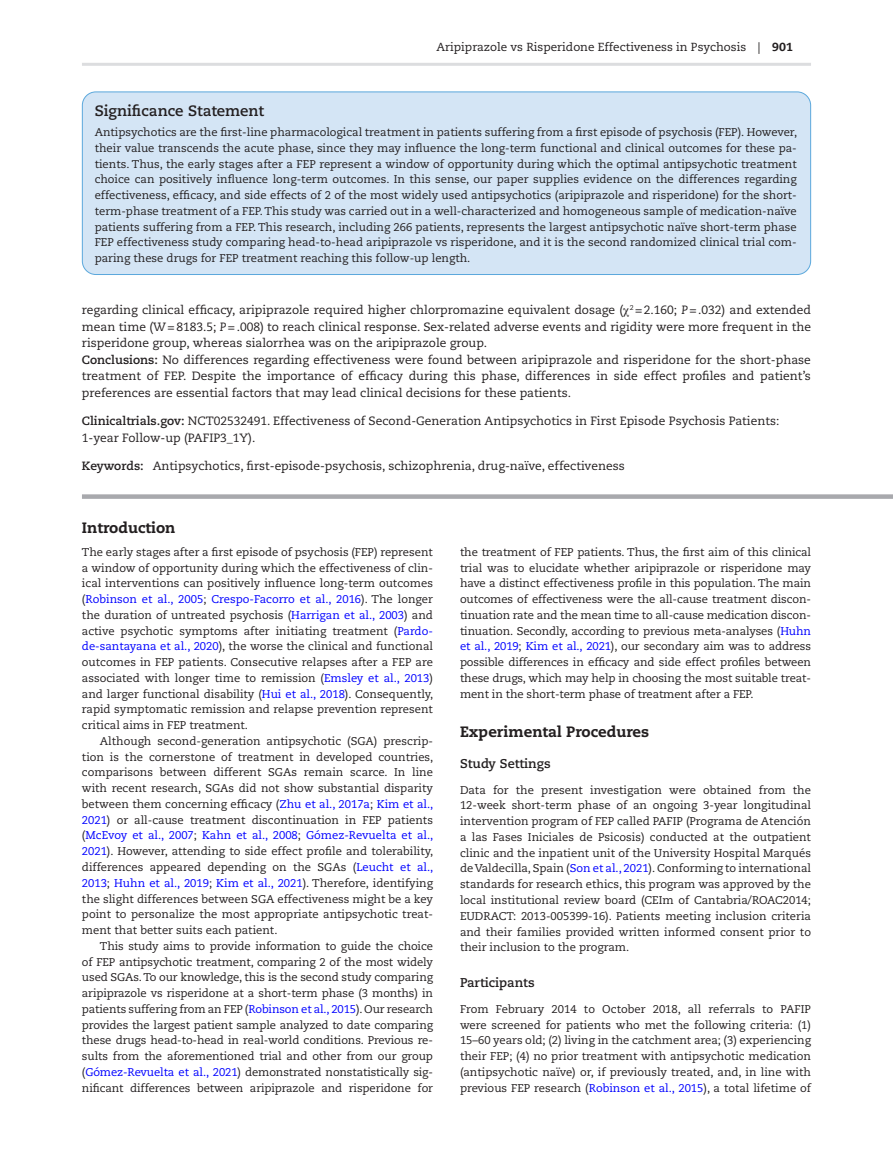
<style>
.page{position:relative;width:893px;height:1174px;background:#fff}
.page>*{position:absolute;margin:0;border:0;box-sizing:border-box;transform-origin:0 0}
.t1{font:800 15px "Caecilia LT Std";color:#231f20}
.t2{font:700 15px "Caecilia LT Std";color:#231f20}
.t3{font:700 12.75px "Caecilia LT Std";color:#231f20}
.t4{font:12px/16.5px "Caecilia LT Std";color:#231f20}
.t5{font:11.7px "Caecilia LT Std";color:#231f20}
.t6{font:11.25px/15.8px "Caecilia LT Std";color:#231f20;text-align:justify}
.s1{font-weight:800}
.s2{font-family:"Gandhari Unicode"}
.s3{font-style:italic}
.s4{font-weight:700}
.s5{color:#00f}
</style>
<div class="page">
<hr style="left:82px;top:63px;width:729px;height:3px;background:#dcdddf">
<div style="left:82px;top:494px;width:811px;height:5px;background:#a8a9ad"></div>
<div style="left:82px;top:92px;width:729px;height:182px;background:#d4e5f5;border-radius:14px"></div>
<div style="left:82px;top:91px;width:729px;height:184px;border:1px solid #5ba8dc;border-radius:14px"></div>
<p class="t5" style="left:437px;top:40px;width:358px">Aripiprazole vs Risperidone Effectiveness in Psychosis | <span class="s1">901</span></p>
<h1 class="t2" style="left:95px;top:102px;width:171px">Significance Statement</h1>
<p class="t6" style="left:95px;top:124px;width:704px">Antipsychotics are the first-line pharmacological treatment in patients suffering from a first episode of psychosis (FEP). However, their value transcends the acute phase, since they may influence the long-term functional and clinical outcomes for these pa&shy;tients. Thus, the early stages after a FEP represent a window of opportunity during which the optimal antipsychotic treatment choice can positively influence long-term outcomes. In this sense, our paper supplies evidence on the differences regarding effectiveness, efficacy, and side effects of 2 of the most widely used antipsychotics (aripiprazole and risperidone) for the short&shy;term-phase treatment of a FEP. This study was carried out in a well-characterized and homogeneous sample of medication-naïve patients suffering from a FEP. This research, including 266 patients, represents the largest antipsychotic naïve short-term phase FEP effectiveness study comparing head-to-head aripiprazole vs risperidone, and it is the second randomized clinical trial com&shy;paring these drugs for FEP treatment reaching this follow-up length.</p>
<p class="t4" style="left:82px;top:302px;width:731px">regarding clinical efficacy, aripiprazole required higher chlorpromazine equivalent dosage (<span class="s2">χ</span><sup>2</sup> =2.160; <span class="s3">P</span>=.032) and extended mean time (W=8183.5; <span class="s3">P</span>=.008) to reach clinical response. Sex-related adverse events and rigidity were more frequent in the risperidone group, whereas sialorrhea was on the aripiprazole group.<br><span class="s4">Conclusions:</span> No differences regarding effectiveness were found between aripiprazole and risperidone for the short-phase treatment of FEP. Despite the importance of efficacy during this phase, differences in side effect profiles and patient’s preferences are essential factors that may lead clinical decisions for these patients.</p>
<p class="t4" style="left:82px;top:413px;width:699px"><span class="s4">Clinicaltrials.gov:</span> NCT02532491. Effectiveness of Second-Generation Antipsychotics in First Episode Psychosis Patients:<br>1-year Follow-up (PAFIP3_1Y).</p>
<p class="t4" style="left:82px;top:458px;width:544px"><span class="s4">Keywords:</span> Antipsychotics, first-episode-psychosis, schizophrenia, drug-naïve, effectiveness</p>
<h1 class="t1" style="left:82px;top:519px;width:95px">Introduction</h1>
<p class="t6" style="left:82px;top:544px;width:353px">The early stages after a first episode of psychosis (FEP) represent a window of opportunity during which the effectiveness of clin&shy;ical interventions can positively influence long-term outcomes (<span class="s5">Robinson et al., 2005</span>; <span class="s5">Crespo-Facorro et al., 2016</span>). The longer the duration of untreated psychosis (<span class="s5">Harrigan et al., 2003</span>) and active psychotic symptoms after initiating treatment (<span class="s5">Pardo&shy;de-santayana et al., 2020</span>), the worse the clinical and functional outcomes in FEP patients. Consecutive relapses after a FEP are associated with longer time to remission (<span class="s5">Emsley et al., 2013</span>) and larger functional disability (<span class="s5">Hui et al., 2018</span>). Consequently, rapid symptomatic remission and relapse prevention represent critical aims in FEP treatment.</p>
<p class="t6" style="left:82px;top:733px;width:353px;text-indent:18px">Although second-generation antipsychotic (SGA) prescrip&shy;tion is the cornerstone of treatment in developed countries, comparisons between different SGAs remain scarce. In line with recent research, SGAs did not show substantial disparity between them concerning efficacy (<span class="s5">Zhu et al., 2017a</span>; <span class="s5">Kim et al., 2021</span>) or all-cause treatment discontinuation in FEP patients (<span class="s5">McEvoy et al., 2007</span>; <span class="s5">Kahn et al., 2008</span>; <span class="s5">Gómez-Revuelta et al., 2021</span>). However, attending to side effect profile and tolerability, differences appeared depending on the SGAs (<span class="s5">Leucht et al., 2013</span>; <span class="s5">Huhn et al., 2019</span>; <span class="s5">Kim et al., 2021</span>). Therefore, identifying the slight differences between SGA effectiveness might be a key point to personalize the most appropriate antipsychotic treat&shy;ment that better suits each patient.</p>
<p class="t6" style="left:82px;top:938px;width:353px;text-indent:18px">This study aims to provide information to guide the choice of FEP antipsychotic treatment, comparing 2 of the most widely used SGAs. To our knowledge, this is the second study comparing aripiprazole vs risperidone at a short-term phase (3 months) in patients suffering from an FEP (<span class="s5">Robinson et al., 2015</span>). Our research provides the largest patient sample analyzed to date comparing these drugs head-to-head in real-world conditions. Previous re&shy;sults from the aforementioned trial and other from our group (<span class="s5">Gómez-Revuelta et al., 2021</span>) demonstrated nonstatistically sig&shy;nificant differences between aripiprazole and risperidone for</p>
<p class="t6" style="left:460px;top:544px;width:353px">the treatment of FEP patients. Thus, the first aim of this clinical trial was to elucidate whether aripiprazole or risperidone may have a distinct effectiveness profile in this population. The main outcomes of effectiveness were the all-cause treatment discon&shy;tinuation rate and the mean time to all-cause medication discon&shy;tinuation. Secondly, according to previous meta-analyses (<span class="s5">Huhn et al., 2019</span>; <span class="s5">Kim et al., 2021</span>), our secondary aim was to address possible differences in efficacy and side effect profiles between these drugs, which may help in choosing the most suitable treat&shy;ment in the short-term phase of treatment after a FEP.</p>
<h1 class="t1" style="left:460px;top:723px;width:191px">Experimental Procedures</h1>
<p class="t3" style="left:460px;top:756px;width:92px">Study Settings</p>
<p class="t6" style="left:460px;top:782px;width:353px">Data for the present investigation were obtained from the 12-week short-term phase of an ongoing 3-year longitudinal intervention program of FEP called PAFIP (Programa de Atención a las Fases Iniciales de Psicosis) conducted at the outpatient clinic and the inpatient unit of the University Hospital Marqués de Valdecilla, Spain (<span class="s5">Son et al., 2021</span>). Conforming to international standards for research ethics, this program was approved by the local institutional review board (CEIm of Cantabria/ROAC2014; EUDRACT: 2013-005399-16). Patients meeting inclusion criteria and their families provided written informed consent prior to their inclusion to the program.</p>
<p class="t3" style="left:460px;top:975px;width:76px">Participants</p>
<p class="t6" style="left:460px;top:1001px;width:353px">From February 2014 to October 2018, all referrals to PAFIP were screened for patients who met the following criteria: (1)<br>15–60 years old; (2) living in the catchment area; (3) experiencing their FEP; (4) no prior treatment with antipsychotic medication (antipsychotic naïve) or, if previously treated, and, in line with previous FEP research (<span class="s5">Robinson et al., 2015</span>), a total lifetime of</p>
</div>
